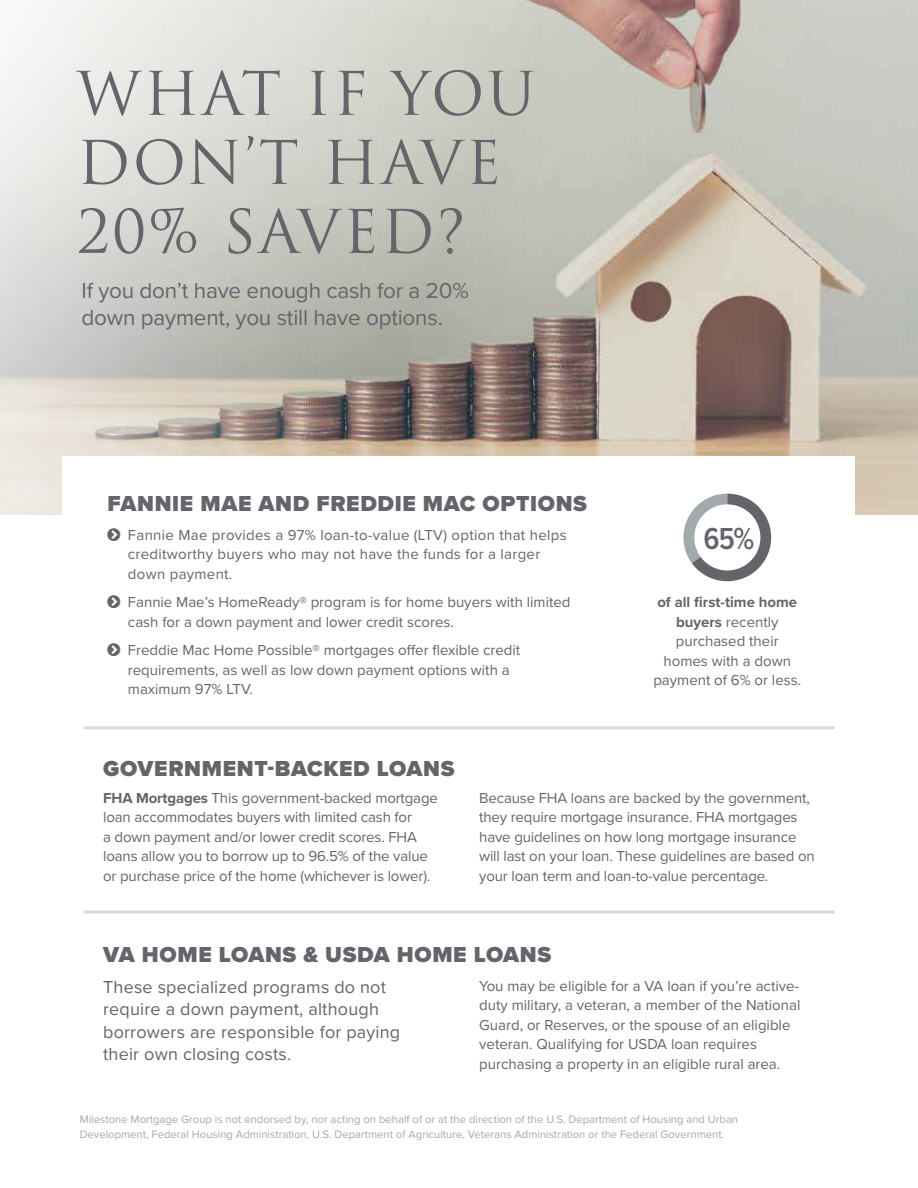
<style>
.page{position:relative;width:918px;height:1188px;background:#fff}
.page>*{position:absolute;margin:0;border:0;box-sizing:border-box;transform-origin:0 0}
.t1{font:58.5px/69px "Trajan Pro";letter-spacing:.04em;color:#63656b}
.t2{font:600 31.5px "Proxima Nova Cond";color:#63656b}
.t3{font:900 22.5px "Proxima Nova";letter-spacing:.03em;color:#63656b}
.t4{font:22.5px/27px "Proxima Nova";letter-spacing:-.01em;color:#63656b}
.t5{font:18px/22.5px "Proxima Nova";letter-spacing:.01em;color:#63656b}
.t6{font:15px/19.5px "Proxima Nova";color:#63656b}
.t7{font:15px/19.5px "Proxima Nova";letter-spacing:.02em;color:#63656b}
.t8{font:11.25px/15px "Proxima Nova";color:#a2a9ad}
.s1{font-weight:700}
</style>
<div class="page">
<img style="left:0;top:0;width:918px;height:514px">
<div style="left:63px;top:456px;width:792px;height:620px;background:#fff"></div>
<hr style="left:84px;top:911px;width:750px;height:3px;background:#d9d8d6">
<hr style="left:84px;top:726px;width:750px;height:3px;background:#d9d8d6">
<svg style="left:683px;top:494px;width:88px;height:87px"></svg>
<h1 class="t1" style="left:77px;top:59px;width:460px">WHAT IF YOU<br>DON’T HAVE<br>20% SAVED?</h1>
<h3 class="t4" style="left:82px;top:276px;width:389px">If you don’t have enough cash for a 20% down payment, you still have options.</h3>
<h3 class="t3" style="left:108px;top:487px;width:481px">FANNIE MAE AND FREDDIE MAC OPTIONS</h3>
<p class="t7" style="left:128px;top:524px;width:440px">Fannie Mae provides a 97% loan-to-value (LTV) option that helps creditworthy buyers who may not have the funds for a larger down payment.</p>
<p class="t6" style="left:128px;top:592px;width:444px">Fannie Mae’s HomeReady® program is for home buyers with limited cash for a down payment and lower credit scores.</p>
<p class="t6" style="left:128px;top:640px;width:394px">Freddie Mac Home Possible® mortgages offer flexible credit requirements, as well as low down payment options with a maximum 97% LTV.</p>
<h2 class="t2" style="left:703px;top:515px;width:52px">65%</h2>
<p class="t6" style="left:653px;top:592px;width:149px;text-align:center"><span class="s1">of all first-time home buyers</span> recently purchased their homes with a down payment of 6% or less.</p>
<h3 class="t3" style="left:103px;top:752px;width:353px">GOVERNMENT-BACKED LOANS</h3>
<p class="t6" style="left:103px;top:787px;width:336px"><span class="s1">FHA Mortgages</span> This government-backed mortgage loan accommodates buyers with limited cash for<br>a down payment and/or lower credit scores. FHA loans allow you to borrow up to 96.5% of the value or purchase price of the home (whichever is lower).</p>
<p class="t6" style="left:479px;top:787px;width:337px">Because FHA loans are backed by the government, they require mortgage insurance. FHA mortgages have guidelines on how long mortgage insurance will last on your loan. These guidelines are based on your loan term and loan-to-value percentage.</p>
<h3 class="t3" style="left:103px;top:937px;width:450px">VA HOME LOANS &amp; USDA HOME LOANS</h3>
<p class="t5" style="left:103px;top:975px;width:299px">These specialized programs do not require a down payment, although borrowers are responsible for paying their own closing costs.</p>
<p class="t6" style="left:479px;top:975px;width:323px">You may be eligible for a VA loan if you’re active&shy;duty military, a veteran, a member of the National Guard, or Reserves, or the spouse of an eligible veteran. Qualifying for USDA loan requires purchasing a property in an eligible rural area.</p>
<p class="t8" style="left:80px;top:1111px;width:660px">Milestone Mortgage Group is not endorsed by, nor acting on behalf of or at the direction of the U.S. Department of Housing and Urban<br>Development, Federal Housing Administration, U.S. Department of Agriculture, Veterans Administration or the Federal Government.</p>
</div>
